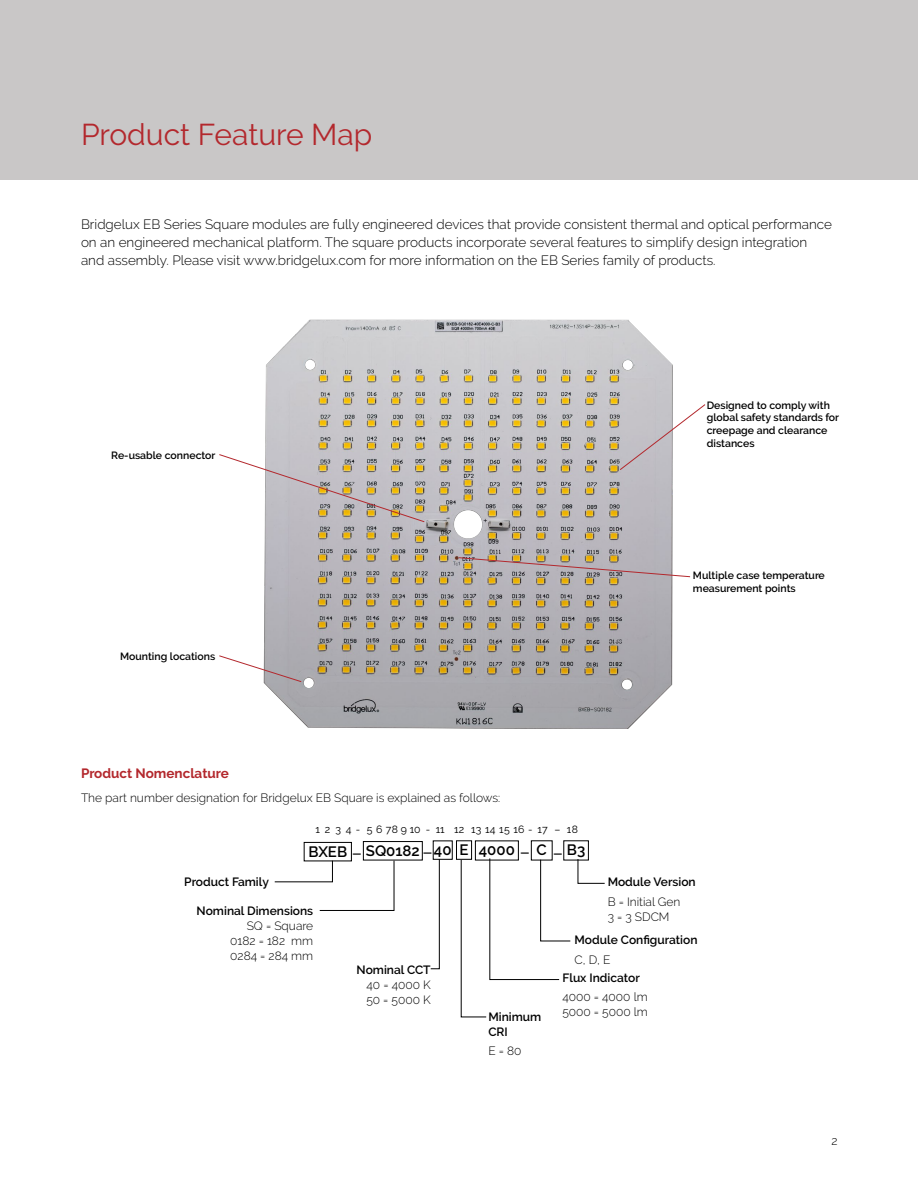
<style>
.page{position:relative;width:918px;height:1188px;background:#fff}
.page>*{position:absolute;margin:0;border:0;box-sizing:border-box;transform-origin:0 0}
.t1{font:30px "Raleway";color:#b3282d}
.t2{font:18px "Raleway";color:#000}
.t3{font:600 15px "Raleway";color:#000}
.t4{font:300 13.5px/18px "Raleway";color:#000}
.t5{font:700 13.5px "Raleway";color:#b3282d}
.t6{font:300 12px/15px "Raleway";color:#000}
.t7{font:600 12px/15px "Raleway";color:#000}
.t8{font:600 10.5px/12.8px "Raleway";color:#000}
.t9{font:10.5px "Raleway";letter-spacing:.04em;color:#000}
</style>
<div class="page">
<img style="left:264px;top:319px;width:409px;height:409px">
<div style="left:0;top:0;width:918px;height:180px;background:#c9c7c7"></div>
<div style="left:304px;top:842px;width:48px;height:19px;border:1px solid #000"></div>
<div style="left:363px;top:841px;width:60px;height:19px;border:1px solid #000"></div>
<div style="left:475px;top:841px;width:44px;height:19px;border:1px solid #000"></div>
<div style="left:531px;top:840px;width:22px;height:20px;border:1px solid #000"></div>
<svg style="left:274px;top:860px;width:121px;height:51px"></svg>
<svg style="left:430px;top:858px;width:10px;height:112px"></svg>
<svg style="left:577px;top:858px;width:28px;height:26px"></svg>
<div style="left:433px;top:841px;width:20px;height:19px;border:1px solid #000"></div>
<div style="left:456px;top:840px;width:16px;height:20px;border:1px solid #000"></div>
<svg style="left:460px;top:858px;width:111px;height:160px"></svg>
<svg style="left:619px;top:404px;width:87px;height:67px"></svg>
<svg style="left:219px;top:454px;width:206px;height:69px"></svg>
<svg style="left:219px;top:655px;width:83px;height:28px"></svg>
<svg style="left:458px;top:557px;width:233px;height:21px;background:#b5aaa9"></svg>
<h1 class="t1" style="left:81px;top:117px;width:293px">Product Feature Map</h1>
<p class="t4" style="left:81px;top:215px;width:753px">Bridgelux EB Series Square modules are fully engineered devices that provide consistent thermal and optical performance on an engineered mechanical platform. The square products incorporate several features to simplify design integration and assembly. Please visit www.bridgelux.com for more information on the EB Series family of products.</p>
<p class="t8" style="left:111px;top:449px;width:106px">Re-usable connector</p>
<p class="t8" style="left:120px;top:650px;width:97px">Mounting locations</p>
<p class="t5" style="left:81px;top:766px;width:149px">Product Nomenclature</p>
<p class="t6" style="left:81px;top:790px;width:421px">The part number designation for Bridgelux EB Square is explained as follows:</p>
<p class="t9" style="left:315px;top:823px;width:264px">1 2 3 4 - 5 6 78 9 10 - 11 12 13 14 15 16 - 17 – 18</p>
<p class="t3" style="left:308px;top:842px;width:113px">BXEB SQ0182</p>
<p class="t3" style="left:479px;top:841px;width:38px">4000</p>
<p class="t3" style="left:537px;top:841px;width:12px">C</p>
<p class="t3" style="left:567px;top:841px;width:20px">B3</p>
<p class="t3" style="left:434px;top:841px;width:36px">40 E</p>
<h2 class="t2" style="left:422px;top:841px;width:12px">–</h2>
<h2 class="t2" style="left:520px;top:841px;width:45px">– –</h2>
<h2 class="t2" style="left:352px;top:842px;width:12px">–</h2>
<p class="t8" style="left:707px;top:399px;width:134px">Designed to comply with global safety standards for creepage and clearance distances</p>
<p class="t8" style="left:693px;top:569px;width:133px">Multiple case temperature measurement points</p>
<p class="t7" style="left:184px;top:875px;width:86px">Product Family</p>
<p class="t7" style="left:608px;top:875px;width:90px">Module Version</p>
<p class="t6" style="left:608px;top:894px;width:74px">B = Initial Gen<br>3 = 3 SDCM</p>
<p class="t7" style="left:197px;top:904px;width:118px">Nominal Dimensions</p>
<p class="t6" style="left:230px;top:919px;width:84px;text-align:justify;text-indent:16px">SQ = Square 0182 = 182 mm 0284 = 284 mm</p>
<p class="t7" style="left:575px;top:932px;width:125px">Module Configuration</p>
<p class="t6" style="left:575px;top:952px;width:37px">C, D, E</p>
<p class="t7" style="left:357px;top:962px;width:76px">Nominal CCT</p>
<p class="t6" style="left:366px;top:977px;width:66px">40 = 4000 K<br>50 = 5000 K</p>
<p class="t7" style="left:562px;top:970px;width:79px">Flux Indicator</p>
<p class="t6" style="left:562px;top:990px;width:87px">4000 = 4000 lm<br>5000 = 5000 lm</p>
<p class="t7" style="left:488px;top:1009px;width:54px">Minimum<br>CRI</p>
<p class="t6" style="left:488px;top:1043px;width:35px">E = 80</p>
<p class="t6" style="left:831px;top:1134px;width:8px">2</p>
</div>
